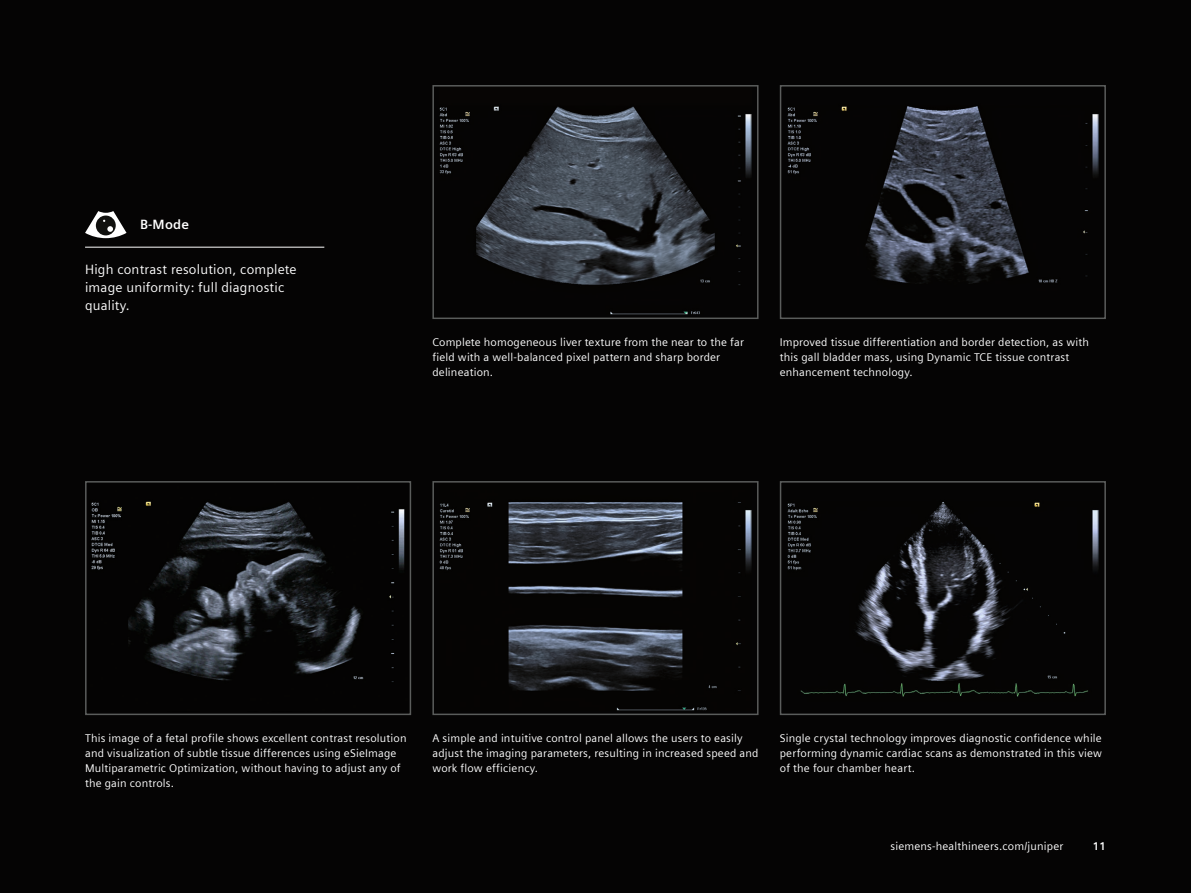
<style>
.page{position:relative;width:1191px;height:893px;background:#050404}
.page>*{position:absolute;margin:0;border:0;box-sizing:border-box;transform-origin:0 0}
.t1{font:13.5px/18px "Siemens Sans";letter-spacing:.015em;color:#fff}
.t2{font:700 13.5px "Siemens Sans";color:#fff}
.t3{font:11.25px/15px "Siemens Sans";letter-spacing:.015em;color:#fff}
.t4{font:700 11.25px "Siemens Sans";color:#fff}
</style>
<div class="page">
<hr style="left:85px;top:247px;width:239px;height:1px;background:#fff">
<svg style="left:85px;top:211px;width:41px;height:27px"></svg>
<img style="left:787px;top:502px;width:311px;height:195px">
<div style="left:780px;top:481px;width:326px;height:234px;border:2px solid #5a5c5b"></div>
<img style="left:440px;top:106px;width:311px;height:208px">
<div style="left:432px;top:85px;width:326px;height:234px;border:2px solid #5a5c5b"></div>
<img style="left:91px;top:501px;width:314px;height:181px">
<div style="left:85px;top:481px;width:326px;height:234px;border:2px solid #5a5c5b"></div>
<img style="left:440px;top:502px;width:311px;height:208px">
<div style="left:432px;top:481px;width:326px;height:234px;border:2px solid #5a5c5b"></div>
<img style="left:787px;top:106px;width:311px;height:178px">
<div style="left:780px;top:85px;width:326px;height:234px;border:2px solid #5a5c5b"></div>
<p class="t2" style="left:140px;top:214px;width:51px">B-Mode</p>
<p class="t1" style="left:85px;top:260px;width:213px">High contrast resolution, complete image uniformity: full diagnostic quality.</p>
<p class="t3" style="left:432px;top:334px;width:313px">Complete homogeneous liver texture from the near to the far field with a well-balanced pixel pattern and sharp border delineation.</p>
<p class="t3" style="left:780px;top:334px;width:311px">Improved tissue differentiation and border detection, as with this gall bladder mass, using Dynamic TCE tissue contrast enhancement technology.</p>
<p class="t3" style="left:85px;top:730px;width:323px">This image of a fetal profile shows excellent contrast resolution and visualization of subtle tissue differences using eSieImage Multiparametric Optimization, without having to adjust any of the gain controls.</p>
<p class="t3" style="left:432px;top:730px;width:328px">A simple and intuitive control panel allows the users to easily adjust the imaging parameters, resulting in increased speed and work flow efficiency.</p>
<p class="t3" style="left:780px;top:730px;width:324px;text-align:justify">Single crystal technology improves diagnostic confidence while performing dynamic cardiac scans as demonstrated in this view of the four chamber heart.</p>
<p class="t3" style="left:890px;top:838px;width:174px">siemens-healthineers.com/juniper</p>
<p class="t4" style="left:1092px;top:838px;width:15px">11</p>
</div>
